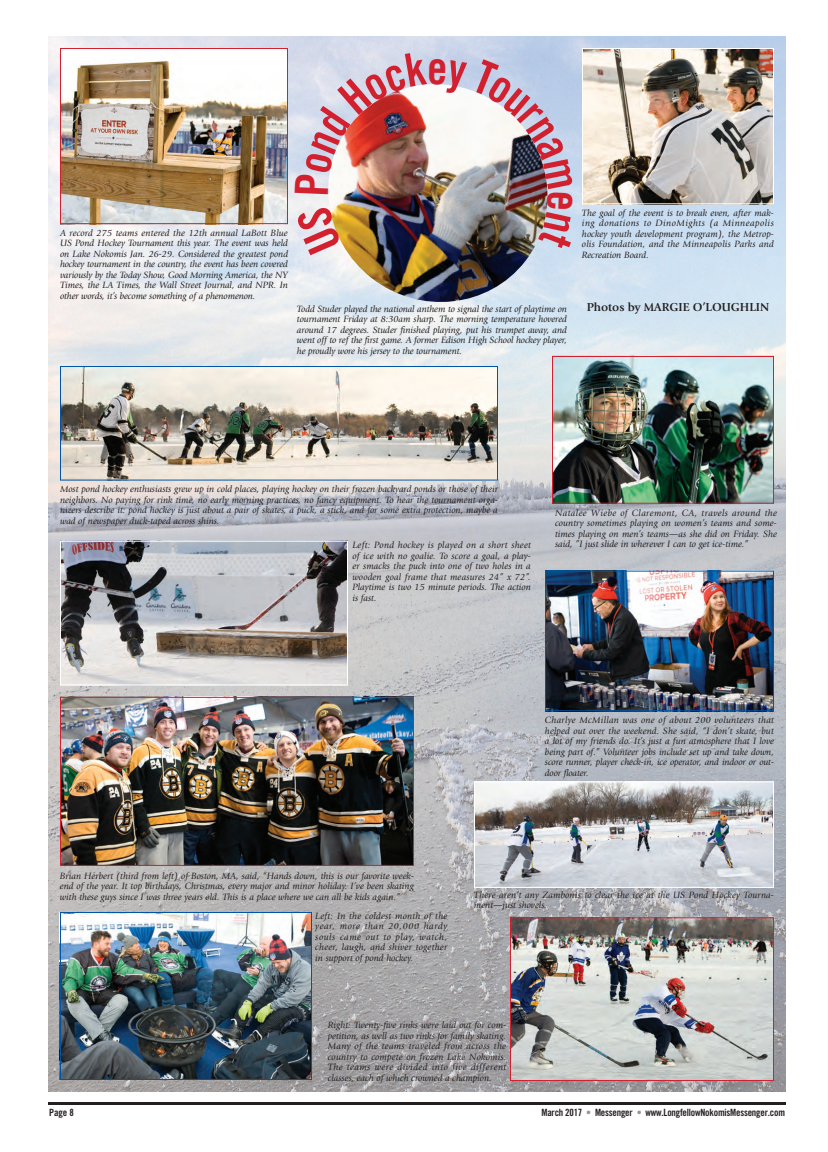
<style>
.page{position:relative;width:828px;height:1152px;background:#fff}
.page>*{position:absolute;margin:0;border:0;box-sizing:border-box;transform-origin:0 0}
.t1{font:700 12px "Giovanni Std";color:#231f20}
.t2{font:10px "Trade Gothic LT Std Bd Cn 20";letter-spacing:-.02em;color:#231f20}
.t3{font:italic 9.5px/10.5px "Giovanni Std";color:#231f20;text-align:justify}
.t4{font:italic 9.5px "Giovanni Std";letter-spacing:.025em;color:#231f20}
.s1{color:#939598}
</style>
<div class="page">
<hr style="left:48px;top:1102px;width:738px;height:3px;background:#231f20">
<img style="left:48px;top:36px;width:738px;height:1056px">
<img style="left:582px;top:48px;width:192px;height:156px">
<img style="left:60px;top:541px;width:288px;height:144px">
<img style="left:545px;top:571px;width:229px;height:140px">
<img style="left:60px;top:697px;width:354px;height:169px">
<svg style="left:474px;top:781px;width:300px;height:107px"></svg>
<img style="left:60px;top:912px;width:252px;height:168px">
<img style="left:510px;top:917px;width:264px;height:164px">
<img style="left:60px;top:48px;width:228px;height:176px">
<img style="left:314px;top:255px;width:248px;height:61px">
<img style="left:60px;top:366px;width:438px;height:115px">
<img style="left:552px;top:356px;width:222px;height:148px">
<img style="left:295px;top:51px;width:278px;height:204px">
<p class="t3" style="left:60px;top:228px;width:230px">A record 275 teams entered the 12th annual LaBott Blue US Pond Hockey Tournament this year. The event was held on Lake Nokomis Jan. 26-29. Considered the greatest pond hockey tournament in the country, the event has been covered variously by the Today Show, Good Morning America, the NY Times, the LA Times, the Wall Street Journal, and NPR. In other words, it’s become something of a phenomenon.</p>
<p class="t3" style="left:297px;top:304px;width:272px">Todd Studer played the national anthem to signal the start of playtime on tournament Friday at 8:30am sharp. The morning temperature hovered around 17 degrees. Studer finished playing, put his trumpet away, and went off to ref the first game. A former Edison High School hockey player, he proudly wore his jersey to the tournament.</p>
<p class="t3" style="left:582px;top:208px;width:193px">The goal of the event is to break even, after mak&shy;ing donations to DinoMights (a Minneapolis hockey youth development program), the Metrop&shy;olis Foundation, and the Minneapolis Parks and Recreation Board.</p>
<p class="t1" style="left:587px;top:300px;width:184px">Photos by MARGIE O’LOUGHLIN</p>
<p class="t3" style="left:60px;top:484px;width:440px">Most pond hockey enthusiasts grew up in cold places, playing hockey on their frozen backyard ponds or those of their neighbors. No paying for rink time, no early morning practices, no fancy equipment. To hear the tournament orga&shy;nizers describe it: pond hockey is just about a pair of skates, a puck, a stick, and for some extra protection, maybe a wad of newspaper duck-taped across shins.</p>
<p class="t3" style="left:555px;top:507px;width:224px">Natalee Wiebe of Claremont, CA, travels around the country sometimes playing on women’s teams and some&shy;times playing on men’s teams—as she did on Friday. She</p>
<p class="t4" style="left:352px;top:540px;width:180px">Left: Pond hockey is played on a short sheet</p>
<p class="t3" style="left:555px;top:539px;width:195px">said, ”I just slide in wherever I can to get ice-time.”</p>
<p class="t3" style="left:352px;top:550px;width:180px">of ice with no goalie. To score a goal, a play&shy;er smacks the puck into one of two holes in a wooden goal frame that measures 24” x 72”.<br>Playtime is two 15 minute periods. The action is fast.</p>
<p class="t3" style="left:545px;top:715px;width:231px">Charlye McMillan was one of about 200 volunteers that helped out over the weekend. She said, “I don’t skate, but a lot of my friends do. It’s just a fun atmosphere that I love being part of.” Volunteer jobs include set up and take down, score runner, player check-in, ice operator, and indoor or out&shy;door floater.</p>
<p class="t3" style="left:60px;top:871px;width:356px">Brian Herbert (third from left) of Boston, MA, said, “Hands down, this is our favorite week&shy;end of the year. It top birthdays, Christmas, every major and minor holiday. I’ve been skating with these guys since I was three years old. This is a place where we can all be kids again.”</p>
<p class="t3" style="left:315px;top:911px;width:134px">Left: In the coldest month of the year, more than 20,000 hardy souls came out to play, watch, cheer, laugh, and shiver together in support of pond hockey.</p>
<p class="t3" style="left:474px;top:890px;width:301px">There aren’t any Zambonis to clear the ice at the US Pond Hockey Tourna&shy;ment—just shovels.</p>
<p class="t3" style="left:328px;top:1020px;width:180px">Right: Twenty-five rinks were laid out for com&shy;petition, as well as two rinks for family skating.<br>Many of the teams traveled from across the country to compete on frozen Lake Nokomis.<br>The teams were divided into five different classes, each of which crowned a champion.</p>
<p class="t2" style="left:49px;top:1107px;width:26px">Page 8</p>
<p class="t2" style="left:541px;top:1107px;width:245px">March 2017 <span class="s1">•</span> Messenger <span class="s1">•</span> www.LongfellowNokomisMessenger.com</p>
</div>
